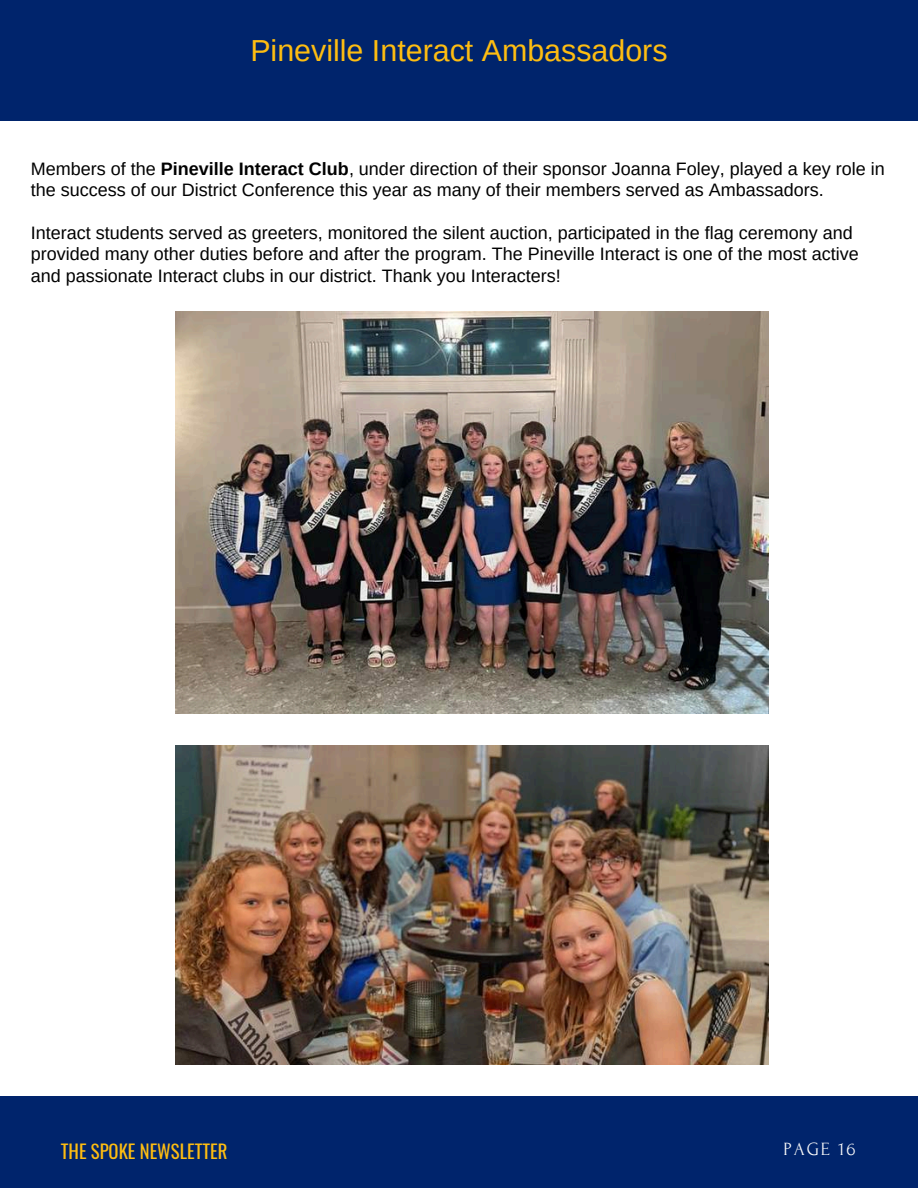
<style>
.page{position:relative;width:918px;height:1188px;background:#fff}
.page>*{position:absolute;margin:0;border:0;box-sizing:border-box;transform-origin:0 0}
.t1{font:30.45px "Arimo";color:#febd11}
.t2{font:18.75px "Oswald";color:#febd11}
.t3{font:18.6px "Forum";letter-spacing:.1em;color:#fafafa}
.t4{font:18px/21.3px "Arimo";color:#000}
.s1{font-weight:700}
</style>
<div class="page">
<div style="left:0;top:1096px;width:918px;height:92px;background:#00246c"></div>
<div style="left:0;top:0;width:918px;height:120px;background:#00246c"></div>
<img style="left:175px;top:312px;width:593px;height:402px">
<img style="left:175px;top:745px;width:593px;height:320px">
<h1 class="t1" style="left:250px;top:33px;width:419px">Pineville Interact Ambassadors</h1>
<p class="t4" style="left:31px;top:158px;width:856px">Members of the <span class="s1">Pineville Interact Club</span>, under direction of their sponsor Joanna Foley, played a key role in the success of our District Conference this year as many of their members served as Ambassadors.</p>
<p class="t4" style="left:31px;top:222px;width:829px">Interact students served as greeters, monitored the silent auction, participated in the flag ceremony and provided many other duties before and after the program. The Pineville Interact is one of the most active and passionate Interact clubs in our district. Thank you Interacters!</p>
<p class="t2" style="left:61px;top:1137px;width:168px">THE SPOKE NEWSLETTER</p>
<p class="t3" style="left:784px;top:1139px;width:74px">PAGE 16</p>
</div>
